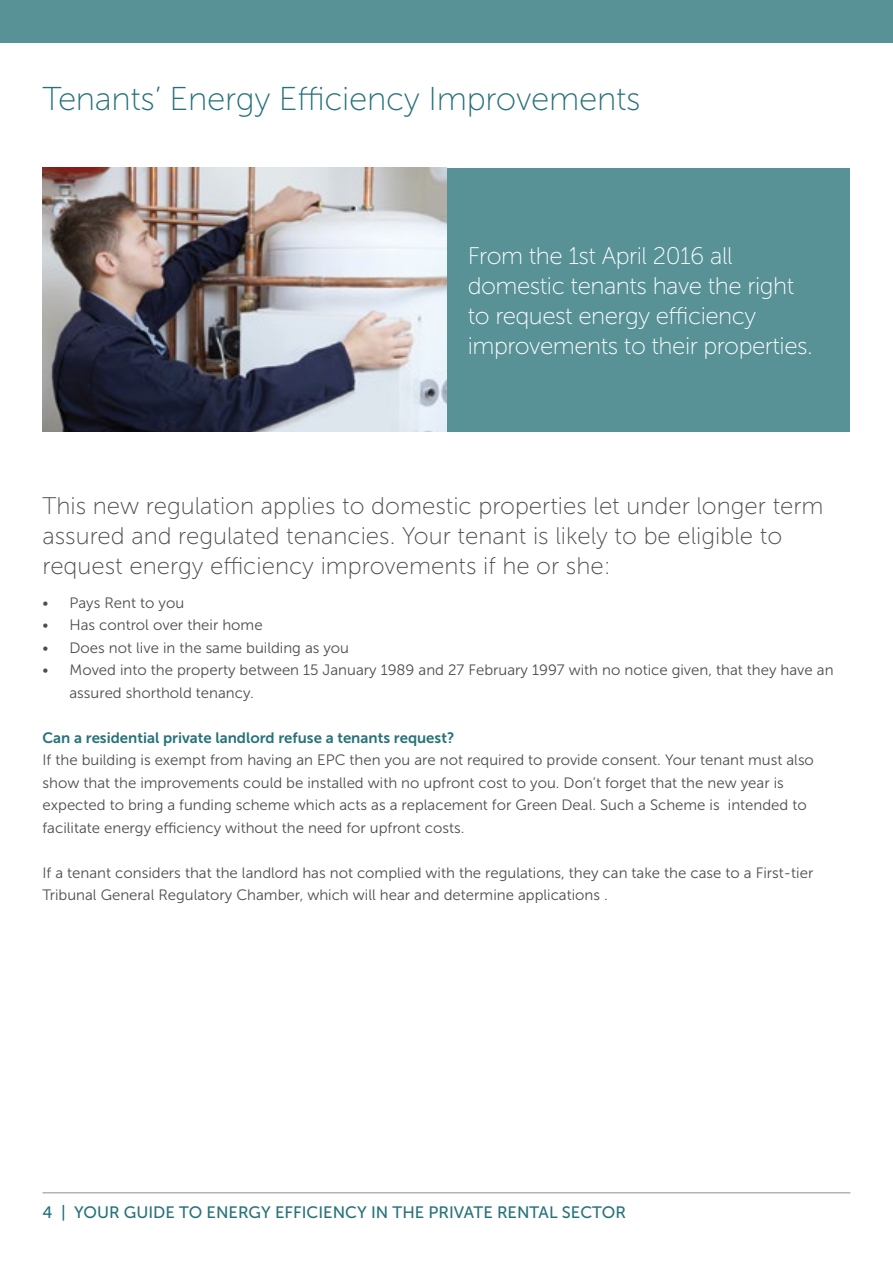
<style>
.page{position:relative;width:893px;height:1263px;background:#fff}
.page>*{position:absolute;margin:0;border:0;box-sizing:border-box;transform-origin:0 0}
.t1{font:33px "Museo Sans 100";letter-spacing:-.01em;color:#267279}
.t2{font:24px/30px "Museo Sans 100";color:#4d4d4f}
.t3{font:24px/30px "Museo Sans 100";letter-spacing:-.02em;color:#fff}
.t4{font:16.5px "Museo Sans 500";color:#267279}
.t5{font:15px/22.5px "Museo Sans 300";color:#4d4d4f}
.t6{font:15px "Museo Sans 700";color:#267279}
</style>
<div class="page">
<hr style="left:43px;top:1192px;width:807px;height:1px;background:#939598">
<div style="left:0;top:0;width:893px;height:43px;background:#589297"></div>
<div style="left:446px;top:168px;width:404px;height:264px;background:#589297"></div>
<img style="left:43px;top:168px;width:403px;height:264px">
<h1 class="t1" style="left:43px;top:81px;width:599px">Tenants’ Energy Efficiency Improvements</h1>
<h2 class="t3" style="left:468px;top:241px;width:347px">From the 1st April 2016 all domestic tenants have the right to request energy efficiency improvements to their properties.</h2>
<h2 class="t2" style="left:43px;top:491px;width:783px">This new regulation applies to domestic properties let under longer term assured and regulated tenancies. Your tenant is likely to be eligible to request energy efficiency improvements if he or she:</h2>
<p class="t5" style="left:43px;top:591px;width:143px">• Pays Rent to you</p>
<p class="t5" style="left:43px;top:614px;width:222px">• Has control over their home</p>
<p class="t5" style="left:43px;top:636px;width:308px">• Does not live in the same building as you</p>
<p class="t5" style="left:70px;top:659px;width:765px;text-indent:-27px">• Moved into the property between 15 January 1989 and 27 February 1997 with no notice given, that they have an assured shorthold tenancy.</p>
<p class="t6" style="left:43px;top:729px;width:413px">Can a residential private landlord refuse a tenants request?</p>
<p class="t5" style="left:43px;top:749px;width:773px">If the building is exempt from having an EPC then you are not required to provide consent. Your tenant must also show that the improvements could be installed with no upfront cost to you. Don’t forget that the new year is expected to bring a funding scheme which acts as a replacement for Green Deal. Such a Scheme is intended to facilitate energy efficiency without the need for upfront costs.</p>
<p class="t5" style="left:43px;top:861px;width:772px">If a tenant considers that the landlord has not complied with the regulations, they can take the case to a First-tier<br>Tribunal General Regulatory Chamber, which will hear and determine applications .</p>
<p class="t4" style="left:43px;top:1203px;width:585px">4 | YOUR GUIDE TO ENERGY EFFICIENCY IN THE PRIVATE RENTAL SECTOR</p>
</div>
